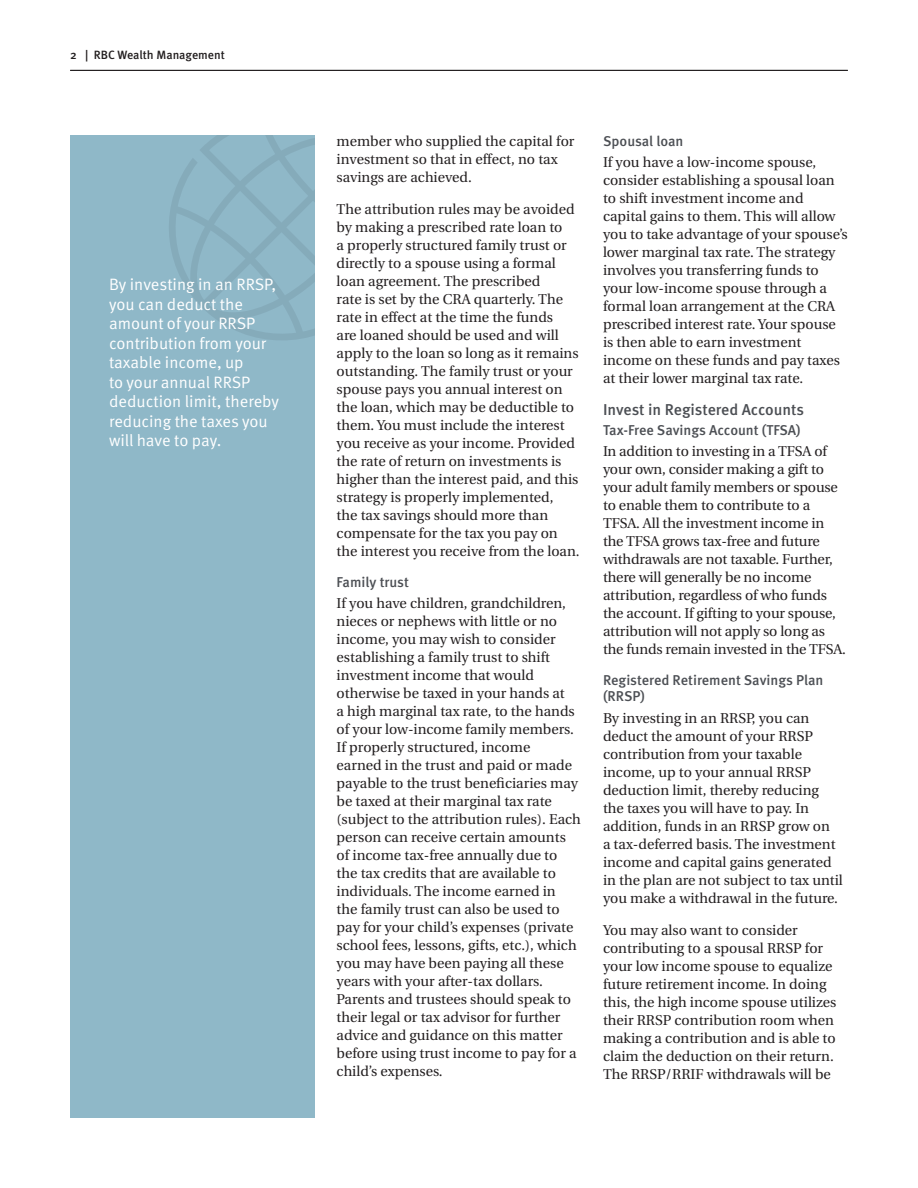
<style>
.page{position:relative;width:918px;height:1188px;background:#fff}
.page>*{position:absolute;margin:0;border:0;box-sizing:border-box;transform-origin:0 0}
.t1{font:16.5px/19.5px "Meta OT Norm";color:#fff}
.t2{font:500 15.75px "Meta OT";letter-spacing:-.005em;color:#4c4f54}
.t3{font:14.25px/18px "Utopia";color:#231f20}
.t4{font:500 14.25px/16.5px "Meta OT";color:#4c4f54}
.t5{font:500 12px "Meta OT";color:#231f20}
</style>
<div class="page">
<hr style="left:70px;top:70px;width:778px;height:1px;background:#231f20">
<div style="left:70px;top:135px;width:245px;height:983px;background:#8fb8c8"></div>
<svg style="left:169px;top:135px;width:146px;height:205px"></svg>
<p class="t5" style="left:70px;top:47px;width:156px">2 | RBC Wealth Management</p>
<p class="t1" style="left:109px;top:275px;width:172px">By investing in an RRSP, you can deduct the amount of your RRSP contribution from your taxable income, up<br>to your annual RRSP deduction limit, thereby reducing the taxes you will have to pay.</p>
<p class="t3" style="left:337px;top:132px;width:239px">member who supplied the capital for investment so that in effect, no tax savings are achieved.</p>
<p class="t3" style="left:337px;top:200px;width:245px">The attribution rules may be avoided by making a prescribed rate loan to<br>a properly structured family trust or directly to a spouse using a formal loan agreement. The prescribed<br>rate is set by the CRA quarterly. The rate in effect at the time the funds<br>are loaned should be used and will apply to the loan so long as it remains outstanding. The family trust or your spouse pays you annual interest on the loan, which may be deductible to them. You must include the interest you receive as your income. Provided the rate of return on investments is higher than the interest paid, and this strategy is properly implemented,<br>the tax savings should more than compensate for the tax you pay on the interest you receive from the loan.</p>
<p class="t4" style="left:337px;top:574px;width:74px">Family trust</p>
<p class="t3" style="left:337px;top:594px;width:246px">If you have children, grandchildren, nieces or nephews with little or no income, you may wish to consider establishing a family trust to shift investment income that would otherwise be taxed in your hands at<br>a high marginal tax rate, to the hands of your low-income family members.<br>If properly structured, income<br>earned in the trust and paid or made payable to the trust beneficiaries may be taxed at their marginal tax rate (subject to the attribution rules). Each person can receive certain amounts of income tax-free annually due to the tax credits that are available to individuals. The income earned in<br>the family trust can also be used to pay for your child’s expenses (private school fees, lessons, gifts, etc.), which you may have been paying all these years with your after-tax dollars.<br>Parents and trustees should speak to their legal or tax advisor for further advice and guidance on this matter before using trust income to pay for a child’s expenses.</p>
<p class="t4" style="left:603px;top:133px;width:82px">Spousal loan</p>
<p class="t3" style="left:603px;top:153px;width:246px">If you have a low-income spouse, consider establishing a spousal loan to shift investment income and capital gains to them. This will allow you to take advantage of your spouse’s lower marginal tax rate. The strategy involves you transferring funds to your low-income spouse through a formal loan arrangement at the CRA prescribed interest rate. Your spouse is then able to earn investment income on these funds and pay taxes at their lower marginal tax rate.</p>
<p class="t2" style="left:603px;top:400px;width:202px">Invest in Registered Accounts</p>
<p class="t4" style="left:603px;top:422px;width:199px">Tax-Free Savings Account (TFSA)</p>
<p class="t3" style="left:603px;top:443px;width:245px">In addition to investing in a TFSA of your own, consider making a gift to your adult family members or spouse to enable them to contribute to a TFSA. All the investment income in the TFSA grows tax-free and future withdrawals are not taxable. Further, there will generally be no income attribution, regardless of who funds the account. If gifting to your spouse, attribution will not apply so long as the funds remain invested in the TFSA.</p>
<p class="t4" style="left:603px;top:672px;width:222px">Registered Retirement Savings Plan (RRSP)</p>
<p class="t3" style="left:603px;top:709px;width:241px">By investing in an RRSP, you can deduct the amount of your RRSP contribution from your taxable income, up to your annual RRSP deduction limit, thereby reducing the taxes you will have to pay. In addition, funds in an RRSP grow on<br>a tax-deferred basis. The investment income and capital gains generated in the plan are not subject to tax until you make a withdrawal in the future.</p>
<p class="t3" style="left:603px;top:921px;width:235px">You may also want to consider contributing to a spousal RRSP for your low income spouse to equalize future retirement income. In doing this, the high income spouse utilizes their RRSP contribution room when making a contribution and is able to claim the deduction on their return.<br>The RRSP/RRIF withdrawals will be</p>
</div>
